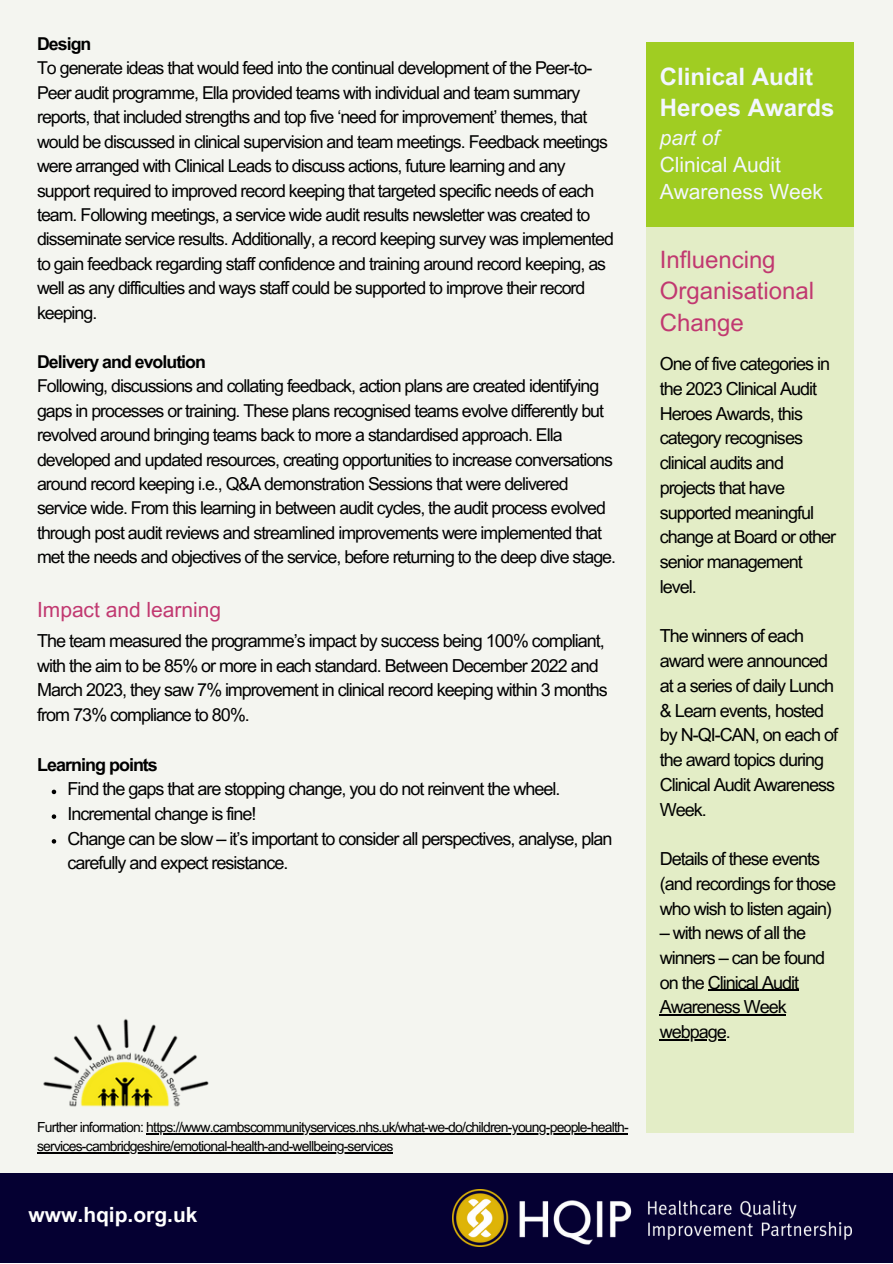
<style>
.page{position:relative;width:893px;height:1264px;background:#fff}
.page>*{position:absolute;margin:0;border:0;box-sizing:border-box;transform-origin:0 0}
.t1{font:24px/31.5px "Arial MT Pro";color:#c13870}
.t2{font:700 24px/31.5px "Arial MT Pro";color:#f3f6ff}
.t3{font:21px/27px "Arial MT Pro";color:#f3f6ff}
.t4{font:21px "Arial MT Pro";color:#c13870}
.t5{font:700 21px "Arial MT Pro";color:#fff}
.t6{font:italic 21px "Arial MT Pro";color:#f3f6ff}
.t7{font:18px/24.8px "Arial MT Pro";letter-spacing:-.055em;color:#000}
.t8{font:700 18px "Arial MT Pro";letter-spacing:-.055em;color:#000}
.t9{font:17.7px/24.5px "Arial MT Pro";letter-spacing:-.055em;color:#000}
.t10{font:700 17.7px "Arial MT Pro";letter-spacing:-.055em;color:#000}
.t11{font:13.95px/19px "Arial MT Pro";letter-spacing:-.055em;color:#000}
</style>
<div class="page">
<div style="left:0;top:0;width:892px;height:1262px;background:#f4f5f0"></div>
<div style="left:646px;top:42px;width:207px;height:1090px;background:#e3edc6"></div>
<div style="left:0;top:1173px;width:892px;height:89px;background:#050032"></div>
<img style="left:452px;top:1189px;width:399px;height:57px">
<div style="left:646px;top:42px;width:207px;height:185px;background:#a0cd22"></div>
<img style="left:43px;top:1019px;width:166px;height:88px">
<hr style="left:146px;top:1133px;width:482px;height:1px;background:#000">
<hr style="left:37px;top:1152px;width:355px;height:1px;background:#000">
<hr style="left:707px;top:989px;width:91px;height:1px;background:#000">
<hr style="left:659px;top:1014px;width:126px;height:1px;background:#000">
<hr style="left:659px;top:1039px;width:66px;height:1px;background:#000">
<svg style="left:52px;top:789px;width:4px;height:5px"></svg>
<svg style="left:52px;top:814px;width:4px;height:4px"></svg>
<svg style="left:52px;top:839px;width:4px;height:4px"></svg>
<p class="t10" style="left:37px;top:37px;width:56px">Design</p>
<p class="t9" style="left:37px;top:58px;width:578px">To generate ideas that would feed into the continual development of the Peer-to-Peer audit programme, Ella provided teams with individual and team summary reports, that included strengths and top five ‘need for improvement’ themes, that would be discussed in clinical supervision and team meetings. Feedback meetings were arranged with Clinical Leads to discuss actions, future learning and any support required to improved record keeping that targeted specific needs of each team. Following meetings, a service wide audit results newsletter was created to disseminate service results. Additionally, a record keeping survey was implemented to gain feedback regarding staff confidence and training around record keeping, as well as any difficulties and ways staff could be supported to improve their record keeping.</p>
<p class="t10" style="left:37px;top:355px;width:170px">Delivery and evolution</p>
<p class="t9" style="left:37px;top:376px;width:580px">Following, discussions and collating feedback, action plans are created identifying gaps in processes or training. These plans recognised teams evolve differently but revolved around bringing teams back to more a standardised approach. Ella developed and updated resources, creating opportunities to increase conversations around record keeping i.e., Q&amp;A demonstration Sessions that were delivered service wide. From this learning in between audit cycles, the audit process evolved through post audit reviews and streamlined improvements were implemented that met the needs and objectives of the service, before returning to the deep dive stage.</p>
<p class="t4" style="left:37px;top:602px;width:185px">Impact and learning</p>
<p class="t7" style="left:37px;top:630px;width:572px">The team measured the programme’s impact by success being 100% compliant, with the aim to be 85% or more in each standard. Between December 2022 and March 2023, they saw 7% improvement in clinical record keeping within 3 months from 73% compliance to 80%.</p>
<p class="t8" style="left:37px;top:757px;width:122px">Learning points</p>
<p class="t7" style="left:68px;top:778px;width:494px">Find the gaps that are stopping change, you do not reinvent the wheel.</p>
<p class="t7" style="left:68px;top:803px;width:190px">Incremental change is fine!</p>
<p class="t7" style="left:68px;top:828px;width:546px">Change can be slow – it’s important to consider all perspectives, analyse, plan carefully and expect resistance.</p>
<p class="t2" style="left:659px;top:64px;width:176px">Clinical Audit<br>Heroes Awards</p>
<p class="t6" style="left:659px;top:129px;width:61px">part of</p>
<p class="t3" style="left:659px;top:153px;width:165px">Clinical Audit<br>Awareness Week</p>
<p class="t1" style="left:659px;top:247px;width:156px">Influencing<br>Organisational<br>Change</p>
<p class="t7" style="left:659px;top:354px;width:178px">One of five categories in the 2023 Clinical Audit<br>Heroes Awards, this category recognises clinical audits and projects that have supported meaningful change at Board or other senior management level.</p>
<p class="t7" style="left:659px;top:626px;width:180px">The winners of each award were announced at a series of daily Lunch &amp; Learn events, hosted by N-QI-CAN, on each of the award topics during<br>Clinical Audit Awareness<br>Week.</p>
<p class="t7" style="left:659px;top:848px;width:178px">Details of these events (and recordings for those who wish to listen again)</p>
<p class="t7" style="left:659px;top:922px;width:167px">– with news of all the winners – can be found on the Clinical Audit<br>Awareness Week webpage.</p>
<p class="t11" style="left:37px;top:1119px;width:593px">Further information: https://www.cambscommunityservices.nhs.uk/what-we-do/children-young-people-health&shy;services-cambridgeshire/emotional-health-and-wellbeing-services</p>
<p class="t5" style="left:29px;top:1206px;width:170px">www.hqip.org.uk</p>
</div>
